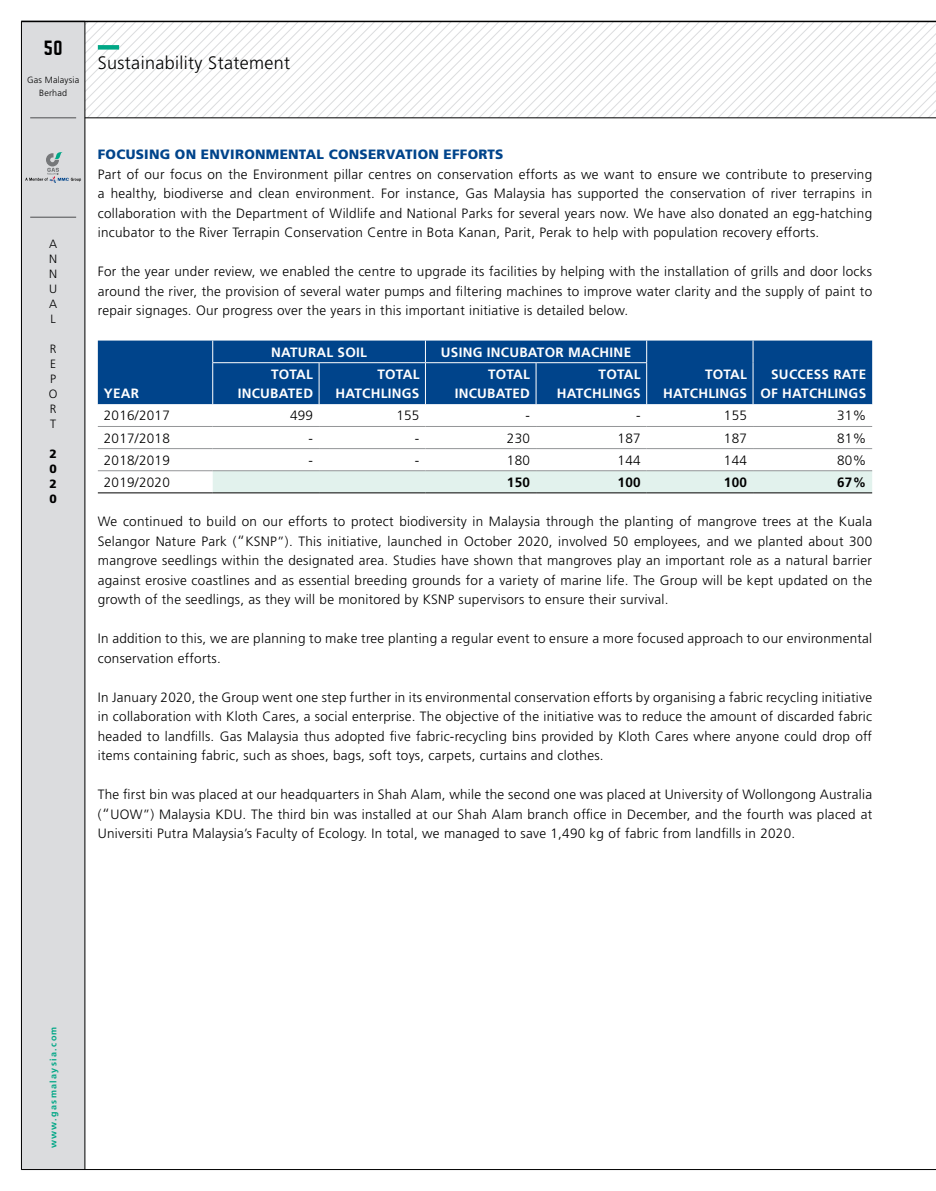
<style>
.page{position:relative;width:936px;height:1191px;background:#fff}
.page>*{position:absolute;margin:0;border:0;box-sizing:border-box;transform-origin:0 0}
.t1{font:300 18px "Frutiger LT Std";letter-spacing:.02em;color:#000}
.t2{font:18px "Norwester";color:#000}
.t3{font:300 13.5px/19.5px "Frutiger LT Std";letter-spacing:.02em;color:#000;text-align:justify}
.t4{font:700 13.5px/19.5px "Frutiger LT Std";letter-spacing:.02em;color:#fff;text-align:right}
.t5{font:900 13.5px "Frutiger LT Std";letter-spacing:.02em;color:#00448b}
.t6{font:700 13.5px "Frutiger LT Std";letter-spacing:.02em;color:#000}
.t7{font:300 12px/15px "Frutiger LT Std";color:#000;text-align:justify}
.t8{font:900 12px/15px "Frutiger LT Std";color:#000;text-align:justify}
.t9{font:700 9px "Frutiger LT Std";letter-spacing:.15em;color:#00a786}
.t10{font:300 9px/13.5px "Frutiger LT Std";letter-spacing:.02em;color:#000;text-align:center}
.s1{font-size:15px}
</style>
<div class="page">
<svg style="left:86px;top:22px;width:41px;height:96px"></svg>
<svg style="left:132px;top:22px;width:52px;height:96px"></svg>
<svg style="left:184px;top:22px;width:148px;height:96px"></svg>
<svg style="left:332px;top:22px;width:603px;height:96px"></svg>
<div style="left:21px;top:21px;width:64px;height:1148px;background:#dbdcde"></div>
<hr style="left:85px;top:21px;width:1px;height:1148px;background:#000">
<hr style="left:30px;top:118px;width:46px;height:1px;background:#4c4d4f">
<hr style="left:30px;top:217px;width:46px;height:1px;background:#4c4d4f">
<hr style="left:21px;top:21px;width:1px;height:1148px;background:#000">
<hr style="left:21px;top:21px;width:914px;height:1px;background:#000">
<hr style="left:21px;top:1169px;width:914px;height:1px;background:#000">
<hr style="left:85px;top:118px;width:850px;height:1px;background:#000">
<svg style="left:25px;top:152px;width:56px;height:31px"></svg>
<div style="left:98px;top:45px;width:21px;height:5px;background:#00a786"></div>
<div style="left:98px;top:340px;width:774px;height:64px;background:#00448b"></div>
<svg style="left:98px;top:404px;width:774px;height:68px"></svg>
<div style="left:213px;top:471px;width:659px;height:21px;background:#e2f2ed"></div>
<svg style="left:212px;top:340px;width:1px;height:22px"></svg>
<svg style="left:425px;top:340px;width:1px;height:22px"></svg>
<svg style="left:646px;top:340px;width:1px;height:22px"></svg>
<svg style="left:752px;top:340px;width:1px;height:23px"></svg>
<hr style="left:212px;top:362px;width:107px;height:1px;background:#fff">
<hr style="left:212px;top:363px;width:1px;height:41px;background:#fff">
<hr style="left:319px;top:362px;width:106px;height:1px;background:#fff">
<hr style="left:319px;top:363px;width:1px;height:41px;background:#fff">
<hr style="left:425px;top:362px;width:111px;height:1px;background:#fff">
<hr style="left:425px;top:363px;width:1px;height:41px;background:#fff">
<hr style="left:536px;top:362px;width:111px;height:1px;background:#fff">
<hr style="left:535px;top:363px;width:1px;height:41px;background:#fff">
<hr style="left:646px;top:363px;width:1px;height:41px;background:#fff">
<hr style="left:752px;top:363px;width:1px;height:41px;background:#fff">
<hr style="left:98px;top:426px;width:115px;height:1px;background:#939597">
<hr style="left:213px;top:426px;width:106px;height:1px;background:#939597">
<hr style="left:319px;top:426px;width:106px;height:1px;background:#939597">
<hr style="left:425px;top:426px;width:111px;height:1px;background:#939597">
<hr style="left:536px;top:426px;width:110px;height:1px;background:#939597">
<hr style="left:646px;top:426px;width:107px;height:1px;background:#939597">
<hr style="left:753px;top:426px;width:119px;height:1px;background:#939597">
<hr style="left:98px;top:448px;width:115px;height:1px;background:#939597">
<hr style="left:213px;top:448px;width:106px;height:1px;background:#939597">
<hr style="left:319px;top:448px;width:106px;height:1px;background:#939597">
<hr style="left:425px;top:448px;width:111px;height:1px;background:#939597">
<hr style="left:536px;top:448px;width:110px;height:1px;background:#939597">
<hr style="left:646px;top:448px;width:107px;height:1px;background:#939597">
<hr style="left:753px;top:448px;width:119px;height:1px;background:#939597">
<hr style="left:98px;top:470px;width:115px;height:1px;background:#939597">
<hr style="left:213px;top:470px;width:106px;height:1px;background:#939597">
<hr style="left:319px;top:470px;width:106px;height:1px;background:#939597">
<hr style="left:425px;top:470px;width:111px;height:1px;background:#939597">
<hr style="left:536px;top:470px;width:110px;height:1px;background:#939597">
<hr style="left:646px;top:470px;width:107px;height:1px;background:#939597">
<hr style="left:753px;top:470px;width:119px;height:1px;background:#939597">
<hr style="left:98px;top:492px;width:115px;height:1px;background:#000">
<hr style="left:213px;top:492px;width:106px;height:1px;background:#000">
<hr style="left:319px;top:492px;width:106px;height:1px;background:#000">
<hr style="left:425px;top:492px;width:111px;height:1px;background:#000">
<hr style="left:536px;top:492px;width:110px;height:1px;background:#000">
<hr style="left:646px;top:492px;width:107px;height:1px;background:#000">
<hr style="left:753px;top:492px;width:119px;height:1px;background:#000">
<h1 class="t2" style="left:44px;top:39px;width:20px">50</h1>
<p class="t10" style="left:27px;top:73px;width:53px">Gas Malaysia<br>Berhad</p>
<h1 class="t1" style="left:98px;top:53px;width:194px">Sustainability Statement</h1>
<p class="t7" style="left:49px;top:236px;width:10px">A N N U A L</p>
<p class="t7" style="left:49px;top:341px;width:10px">R E P O R T</p>
<p class="t8" style="left:49px;top:446px;width:9px">2<br>0<br>2<br>0</p>
<p class="t5" style="left:98px;top:146px;width:407px">FOCUSING ON ENVIRONMENTAL CONSERVATION EFFORTS</p>
<p class="t3" style="left:98px;top:164px;width:775px">Part of our focus on the Environment pillar centres on conservation efforts as we want to ensure we contribute to preserving a healthy, biodiverse and clean environment. For instance, Gas Malaysia has supported the conservation of river terrapins in collaboration with the Department of Wildlife and National Parks for several years now. We have also donated an egg-hatching incubator to the River Terrapin Conservation Centre in Bota Kanan, Parit, Perak to help with population recovery efforts.</p>
<p class="t3" style="left:98px;top:262px;width:775px">For the year under review, we enabled the centre to upgrade its facilities by helping with the installation of grills and door locks around the river, the provision of several water pumps and filtering machines to improve water clarity and the supply of paint to repair signages. Our progress over the years in this important initiative is detailed below.</p>
<p class="t4" style="left:104px;top:384px;width:37px">YEAR</p>
<p class="t4" style="left:271px;top:342px;width:97px">NATURAL SOIL</p>
<p class="t4" style="left:441px;top:342px;width:192px">USING INCUBATOR MACHINE</p>
<p class="t4" style="left:238px;top:364px;width:77px">TOTAL<br>INCUBATED</p>
<p class="t4" style="left:335px;top:364px;width:85px">TOTAL<br>HATCHLINGS</p>
<p class="t4" style="left:454px;top:364px;width:77px">TOTAL<br>INCUBATED</p>
<p class="t4" style="left:556px;top:364px;width:85px">TOTAL<br>HATCHLINGS</p>
<p class="t4" style="left:663px;top:364px;width:85px">TOTAL<br>HATCHLINGS</p>
<p class="t4" style="left:760px;top:364px;width:107px">SUCCESS RATE<br>OF HATCHLINGS</p>
<p class="t3" style="left:104px;top:406px;width:67px">2016/2017</p>
<p class="t3" style="left:290px;top:406px;width:25px">499</p>
<p class="t3" style="left:396px;top:406px;width:25px">155</p>
<p class="t3" style="left:525px;top:406px;width:6px">-</p>
<p class="t3" style="left:636px;top:406px;width:6px">-</p>
<p class="t3" style="left:724px;top:406px;width:25px">155</p>
<p class="t3" style="left:837px;top:406px;width:31px">31%</p>
<p class="t3" style="left:104px;top:428px;width:67px">2017/2018</p>
<p class="t3" style="left:308px;top:428px;width:6px">-</p>
<p class="t3" style="left:415px;top:428px;width:6px">-</p>
<p class="t3" style="left:507px;top:428px;width:25px">230</p>
<p class="t3" style="left:617px;top:428px;width:25px">187</p>
<p class="t3" style="left:724px;top:428px;width:25px">187</p>
<p class="t3" style="left:837px;top:428px;width:31px">81%</p>
<p class="t3" style="left:104px;top:450px;width:67px">2018/2019</p>
<p class="t3" style="left:308px;top:450px;width:6px">-</p>
<p class="t3" style="left:415px;top:450px;width:6px">-</p>
<p class="t3" style="left:507px;top:450px;width:25px">180</p>
<p class="t3" style="left:617px;top:450px;width:25px">144</p>
<p class="t3" style="left:724px;top:450px;width:25px">144</p>
<p class="t3" style="left:837px;top:450px;width:31px">80%</p>
<p class="t3" style="left:104px;top:472px;width:67px">2019/2020</p>
<p class="t6" style="left:507px;top:474px;width:25px">150</p>
<p class="t6" style="left:617px;top:474px;width:25px">100</p>
<p class="t6" style="left:724px;top:474px;width:25px">100</p>
<p class="t6" style="left:837px;top:474px;width:31px">67%</p>
<p class="t3" style="left:98px;top:512px;width:775px">We continued to build on our efforts to protect biodiversity in Malaysia through the planting of mangrove trees at the Kuala Selangor Nature Park (<span class="s1">“</span>KSNP”). This initiative, launched in October 2020, involved 50 employees, and we planted about 300 mangrove seedlings within the designated area. Studies have shown that mangroves play an important role as a natural barrier against erosive coastlines and as essential breeding grounds for a variety of marine life. The Group will be kept updated on the growth of the seedlings, as they will be monitored by KSNP supervisors to ensure their survival.</p>
<p class="t3" style="left:98px;top:629px;width:775px">In addition to this, we are planning to make tree planting a regular event to ensure a more focused approach to our environmental conservation efforts.</p>
<p class="t3" style="left:98px;top:687px;width:775px">In January 2020, the Group went one step further in its environmental conservation efforts by organising a fabric recycling initiative in collaboration with Kloth Cares, a social enterprise. The objective of the initiative was to reduce the amount of discarded fabric headed to landfills. Gas Malaysia thus adopted five fabric-recycling bins provided by Kloth Cares where anyone could drop off items containing fabric, such as shoes, bags, soft toys, carpets, curtains and clothes.</p>
<p class="t3" style="left:98px;top:785px;width:775px">The first bin was placed at our headquarters in Shah Alam, while the second one was placed at University of Wollongong Australia (<span class="s1">“</span>UOW”) Malaysia KDU. The third bin was installed at our Shah Alam branch office in December, and the fourth was placed at Universiti Putra Malaysia’s Faculty of Ecology. In total, we managed to save 1,490 kg of fabric from landfills in 2020.</p>
<p class="t9" style="left:48px;top:1148px;width:123px;rotate:-90deg">www.gasmalaysia.com</p>
</div>
